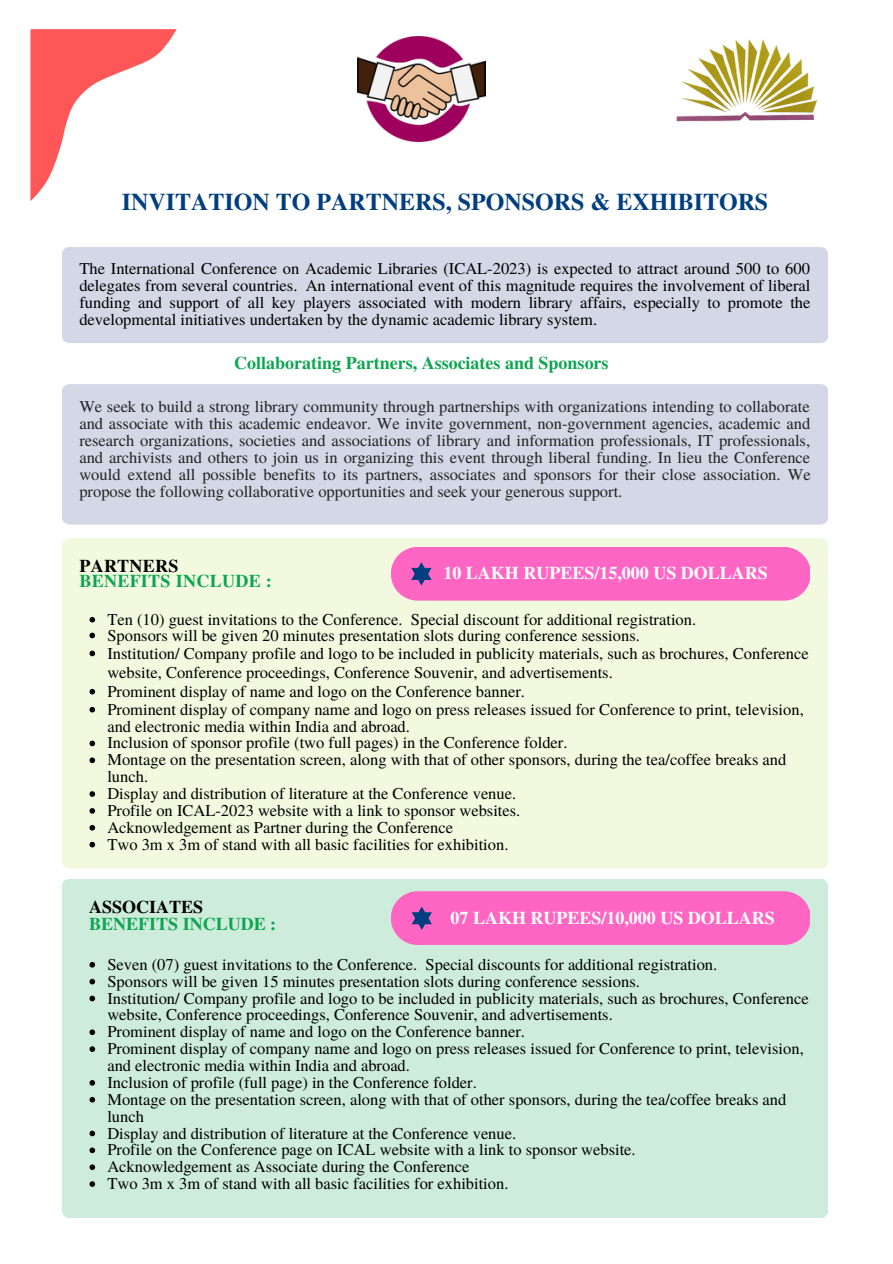
<style>
.page{position:relative;width:893px;height:1264px;background:#fff}
.page>*{position:absolute;margin:0;border:0;box-sizing:border-box;transform-origin:0 0}
.t1{font:700 24px "Te X Gyre Termes";color:#003f7f}
.t2{font:700 18px "Te X Gyre Termes";color:#0da551}
.t3{font:700 18px "Te X Gyre Termes";color:#fff}
.t4{font:700 18px "Te X Gyre Termes";letter-spacing:.02em;color:#0da551}
.t5{font:700 18px "Te X Gyre Termes";color:#000}
.t6{font:700 18px "Te X Gyre Termes";letter-spacing:.02em;color:#000}
.t7{font:16.5px/16.8px "Te X Gyre Termes";color:#000}
.t8{font:16.5px/16.8px "Te X Gyre Termes";color:#242424;text-align:justify}
</style>
<div class="page">
<div style="left:62px;top:247px;width:765px;height:96px;background:#d3d7e6"></div>
<img style="left:676px;top:39px;width:141px;height:83px">
<svg style="left:30px;top:29px;width:147px;height:172px"></svg>
<img style="left:357px;top:36px;width:128px;height:106px">
<div style="left:62px;top:384px;width:765px;height:140px;background:#d3d7e6"></div>
<div style="left:62px;top:538px;width:765px;height:330px;background:#f3f9df"></div>
<svg style="left:89px;top:617px;width:6px;height:5px"></svg>
<svg style="left:89px;top:632px;width:6px;height:6px"></svg>
<svg style="left:89px;top:650px;width:6px;height:6px"></svg>
<svg style="left:89px;top:689px;width:6px;height:5px"></svg>
<svg style="left:89px;top:707px;width:6px;height:5px"></svg>
<svg style="left:89px;top:740px;width:6px;height:6px"></svg>
<svg style="left:89px;top:757px;width:6px;height:6px"></svg>
<svg style="left:89px;top:791px;width:6px;height:5px"></svg>
<svg style="left:89px;top:808px;width:6px;height:5px"></svg>
<svg style="left:89px;top:825px;width:6px;height:5px"></svg>
<svg style="left:89px;top:841px;width:6px;height:6px"></svg>
<div style="left:391px;top:547px;width:418px;height:53px;background:#ff66c4"></div>
<div style="left:62px;top:879px;width:765px;height:338px;background:#cdecdb"></div>
<svg style="left:89px;top:961px;width:6px;height:6px"></svg>
<svg style="left:89px;top:978px;width:6px;height:6px"></svg>
<svg style="left:89px;top:995px;width:6px;height:6px"></svg>
<svg style="left:89px;top:1029px;width:6px;height:6px"></svg>
<svg style="left:89px;top:1046px;width:6px;height:5px"></svg>
<svg style="left:89px;top:1080px;width:6px;height:5px"></svg>
<svg style="left:89px;top:1096px;width:6px;height:6px"></svg>
<svg style="left:89px;top:1130px;width:6px;height:6px"></svg>
<svg style="left:89px;top:1147px;width:6px;height:6px"></svg>
<svg style="left:89px;top:1164px;width:6px;height:5px"></svg>
<svg style="left:89px;top:1181px;width:6px;height:5px"></svg>
<div style="left:391px;top:891px;width:418px;height:54px;background:#ff66c4"></div>
<h1 class="t1" style="left:122px;top:183px;width:648px">INVITATION TO PARTNERS, SPONSORS &amp; EXHIBITORS</h1>
<p class="t7" style="left:79px;top:259px;width:732px;text-align:justify">The International Conference on Academic Libraries (ICAL-2023) is expected to attract around 500 to 600 delegates from several countries. An international event of this magnitude requires the involvement of liberal funding and support of all key players associated with modern library affairs, especially to promote the developmental initiatives undertaken by the dynamic academic library system.</p>
<p class="t2" style="left:234px;top:349px;width:376px">Collaborating Partners, Associates and Sponsors</p>
<p class="t8" style="left:79px;top:397px;width:732px">We seek to build a strong library community through partnerships with organizations intending to collaborate and associate with this academic endeavor. We invite government, non-government agencies, academic and research organizations, societies and associations of library and information professionals, IT professionals, and archivists and others to join us in organizing this event through liberal funding. In lieu the Conference would extend all possible benefits to its partners, associates and sponsors for their close association. We propose the following collaborative opportunities and seek your generous support.</p>
<p class="t6" style="left:79px;top:551px;width:101px">PARTNERS</p>
<p class="t4" style="left:79px;top:567px;width:194px">BENEFITS INCLUDE :</p>
<p class="t3" style="left:443px;top:559px;width:326px">10 LAKH RUPEES/15,000 US DOLLARS</p>
<p class="t7" style="left:107px;top:610px;width:590px;line-height:15.8px">Ten (10) guest invitations to the Conference. Special discount for additional registration.<br>Sponsors will be given 20 minutes presentation slots during conference sessions.</p>
<p class="t7" style="left:107px;top:643px;width:703px;line-height:17.4px">Institution/ Company profile and logo to be included in publicity materials, such as brochures, Conference website, Conference proceedings, Conference Souvenir, and advertisements.<br>Prominent display of name and logo on the Conference banner.<br>Prominent display of company name and logo on press releases issued for Conference to print, television, and electronic media within India and abroad.<br>Inclusion of sponsor profile (two full pages) in the Conference folder.<br>Montage on the presentation screen, along with that of other sponsors, during the tea/coffee breaks and lunch.<br>Display and distribution of literature at the Conference venue.<br>Profile on ICAL-2023 website with a link to sponsor websites.<br>Acknowledgement as Partner during the Conference<br>Two 3m x 3m of stand with all basic facilities for exhibition.</p>
<p class="t5" style="left:89px;top:893px;width:115px">ASSOCIATES</p>
<p class="t2" style="left:89px;top:910px;width:188px">BENEFITS INCLUDE :</p>
<p class="t3" style="left:450px;top:903px;width:326px">07 LAKH RUPEES/10,000 US DOLLARS</p>
<p class="t7" style="left:107px;top:955px;width:703px">Seven (07) guest invitations to the Conference. Special discounts for additional registration.<br>Sponsors will be given 15 minutes presentation slots during conference sessions.<br>Institution/ Company profile and logo to be included in publicity materials, such as brochures, Conference website, Conference proceedings, Conference Souvenir, and advertisements.<br>Prominent display of name and logo on the Conference banner.<br>Prominent display of company name and logo on press releases issued for Conference to print, television, and electronic media within India and abroad.<br>Inclusion of profile (full page) in the Conference folder.<br>Montage on the presentation screen, along with that of other sponsors, during the tea/coffee breaks and lunch<br>Display and distribution of literature at the Conference venue.<br>Profile on the Conference page on ICAL website with a link to sponsor website.<br>Acknowledgement as Associate during the Conference<br>Two 3m x 3m of stand with all basic facilities for exhibition.</p>
</div>
